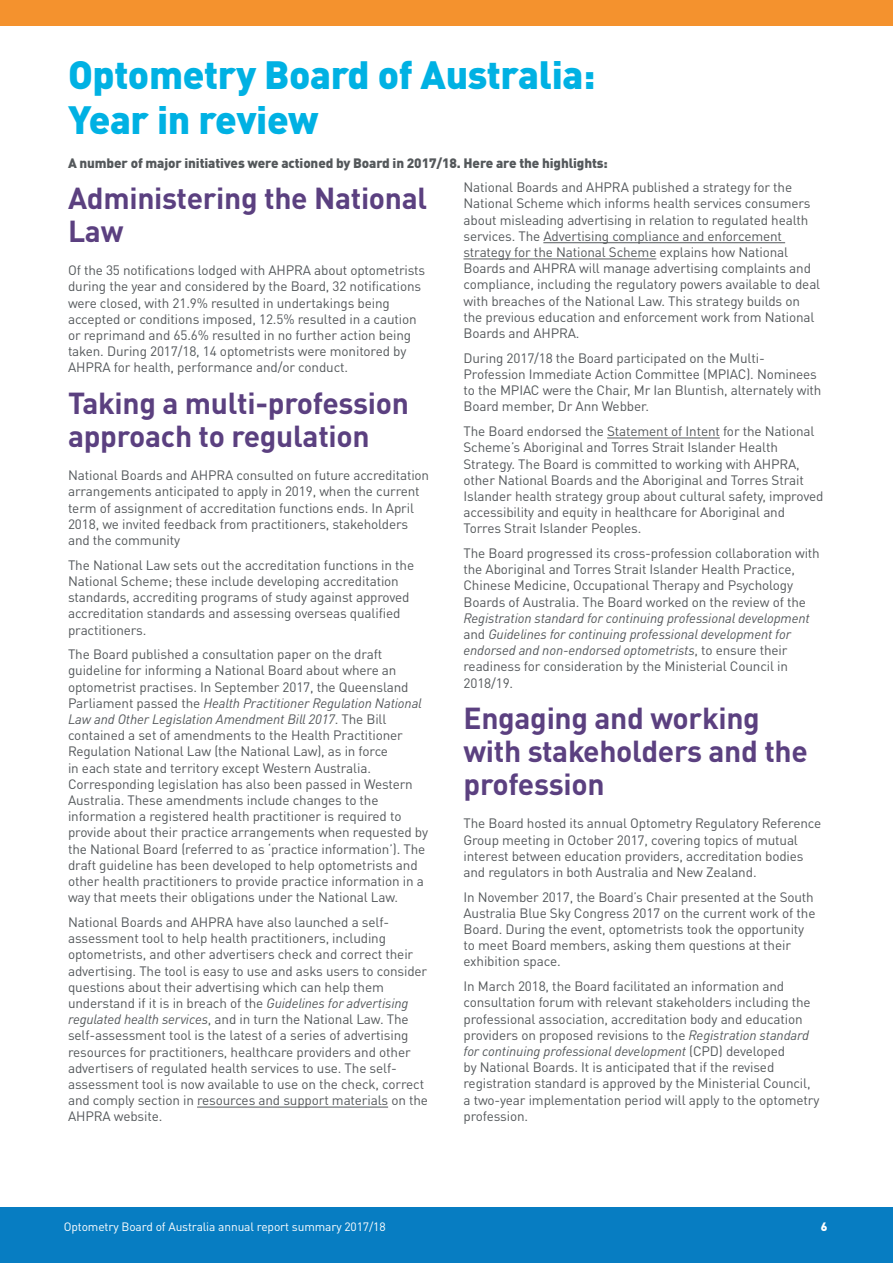
<style>
.page{position:relative;width:893px;height:1263px;background:#fff}
.page>*{position:absolute;margin:0;border:0;box-sizing:border-box;transform-origin:0 0}
.t1{font:900 39px/45px "DINOT";letter-spacing:-.01em;color:#00b1e3}
.t2{font:700 30px/33px "DINOT";letter-spacing:-.01em;color:#5b4080}
.t3{font:13.5px/16.2px "DINOT";letter-spacing:-.01em;color:#54585b}
.t4{font:italic 13.5px/16.2px "DINOT";letter-spacing:-.01em;color:#54585b}
.t5{font:900 13.5px "DINOT";letter-spacing:-.01em;color:#54585b}
.t6{font:12px "DINOT";letter-spacing:-.01em;color:#fff}
.t7{font:900 12px "DINOT";color:#fff}
.s1{font-style:italic}
.s2{font-style:normal}
</style>
<div class="page">
<div style="left:0;top:0;width:893px;height:26px;background:#f4922e"></div>
<div style="left:0;top:1208px;width:893px;height:55px;background:#077dc2"></div>
<hr style="left:197px;top:1107px;width:191px;height:1px;background:#54585b">
<hr style="left:543px;top:242px;width:242px;height:1px;background:#54585b">
<hr style="left:463px;top:258px;width:193px;height:1px;background:#54585b">
<hr style="left:607px;top:437px;width:113px;height:1px;background:#54585b">
<h1 class="t1" style="left:68px;top:51px;width:529px">Optometry Board of Australia:<br>Year in review</h1>
<p class="t5" style="left:68px;top:154px;width:541px">A number of major initiatives were actioned by Board in 2017/18. Here are the highlights:</p>
<h2 class="t2" style="left:68px;top:181px;width:361px">Administering the National<br>Law</h2>
<p class="t3" style="left:68px;top:262px;width:359px">Of the 35 notifications lodged with AHPRA about optometrists during the year and considered by the Board, 32 notifications were closed, with 21.9% resulted in undertakings being accepted or conditions imposed, 12.5% resulted in a caution or reprimand and 65.6% resulted in no further action being taken. During 2017/18, 14 optometrists were monitored by AHPRA for health, performance and/or conduct.</p>
<h2 class="t2" style="left:68px;top:386px;width:342px">Taking a multi-profession approach to regulation</h2>
<p class="t3" style="left:68px;top:467px;width:363px">National Boards and AHPRA consulted on future accreditation arrangements anticipated to apply in 2019, when the current term of assignment of accreditation functions ends. In April 2018, we invited feedback from practitioners, stakeholders and the community</p>
<p class="t3" style="left:68px;top:556px;width:348px">The National Law sets out the accreditation functions in the National Scheme; these include developing accreditation standards, accrediting programs of study against approved accreditation standards and assessing overseas qualified practitioners.</p>
<p class="t3" style="left:68px;top:646px;width:362px">The Board published a consultation paper on the draft guideline for informing a National Board about where an optometrist practises. In September 2017, the Queensland Parliament passed the <span class="s1">Health Practitioner Regulation National Law and Other Legislation Amendment Bill 2017</span>. The Bill contained a set of amendments to the Health Practitioner Regulation National Law (the National Law), as in force<br>in each state and territory except Western Australia.<br>Corresponding legislation has also been passed in Western Australia. These amendments include changes to the information a registered health practitioner is required to provide about their practice arrangements when requested by the National Board (referred to as ‘practice information’). The draft guideline has been developed to help optometrists and other health practitioners to provide practice information in a way that meets their obligations under the National Law.</p>
<p class="t3" style="left:68px;top:914px;width:361px">National Boards and AHPRA have also launched a self&shy;assessment tool to help health practitioners, including optometrists, and other advertisers check and correct their advertising. The tool is easy to use and asks users to consider questions about their advertising which can help them understand if it is in breach of the <span class="s1">Guidelines for advertising regulated health services</span>, and in turn the National Law. The self-assessment tool is the latest of a series of advertising resources for practitioners, healthcare providers and other advertisers of regulated health services to use. The self&shy;assessment tool is now available to use on the check, correct and comply section in resources and support materials on the AHPRA website.</p>
<p class="t3" style="left:463px;top:179px;width:358px">National Boards and AHPRA published a strategy for the National Scheme which informs health services consumers about misleading advertising in relation to regulated health services. The Advertising compliance and enforcement strategy for the National Scheme explains how National Boards and AHPRA will manage advertising complaints and compliance, including the regulatory powers available to deal with breaches of the National Law. This strategy builds on the previous education and enforcement work from National Boards and AHPRA.</p>
<p class="t3" style="left:463px;top:350px;width:360px">During 2017/18 the Board participated on the Multi-Profession Immediate Action Committee (MPIAC). Nominees to the MPIAC were the Chair, Mr Ian Bluntish, alternately with Board member, Dr Ann Webber.</p>
<p class="t3" style="left:463px;top:423px;width:361px">The Board endorsed the Statement of Intent for the National Scheme’s Aboriginal and Torres Strait Islander Health Strategy. The Board is committed to working with AHPRA, other National Boards and the Aboriginal and Torres Strait Islander health strategy group about cultural safety, improved accessibility and equity in healthcare for Aboriginal and Torres Strait Islander Peoples.</p>
<p class="t3" style="left:463px;top:545px;width:358px">The Board progressed its cross-profession collaboration with the Aboriginal and Torres Strait Islander Health Practice, Chinese Medicine, Occupational Therapy and Psychology Boards of Australia. The Board worked on the review of the</p>
<p class="t4" style="left:463px;top:610px;width:348px">Registration standard for continuing professional development <span class="s2">and</span> Guidelines for continuing professional development for endorsed and non-endorsed optometrists<span class="s2">, to ensure their readiness for consideration by the Ministerial Council in 2018/19.</span></p>
<h2 class="t2" style="left:463px;top:701px;width:346px">Engaging and working with stakeholders and the profession</h2>
<p class="t3" style="left:463px;top:815px;width:359px">The Board hosted its annual Optometry Regulatory Reference Group meeting in October 2017, covering topics of mutual interest between education providers, accreditation bodies and regulators in both Australia and New Zealand.</p>
<p class="t3" style="left:463px;top:888px;width:354px">In November 2017, the Board’s Chair presented at the South Australia Blue Sky Congress 2017 on the current work of the Board. During the event, optometrists took the opportunity to meet Board members, asking them questions at their exhibition space.</p>
<p class="t3" style="left:463px;top:978px;width:357px">In March 2018, the Board facilitated an information and consultation forum with relevant stakeholders including the professional association, accreditation body and education providers on proposed revisions to the <span class="s1">Registration standard for continuing professional development</span> (CPD) developed<br>by National Boards. It is anticipated that if the revised registration standard is approved by the Ministerial Council, a two-year implementation period will apply to the optometry profession.</p>
<p class="t6" style="left:64px;top:1219px;width:323px">Optometry Board of Australia annual report summary 2017/18</p>
<p class="t7" style="left:821px;top:1219px;width:8px">6</p>
</div>
